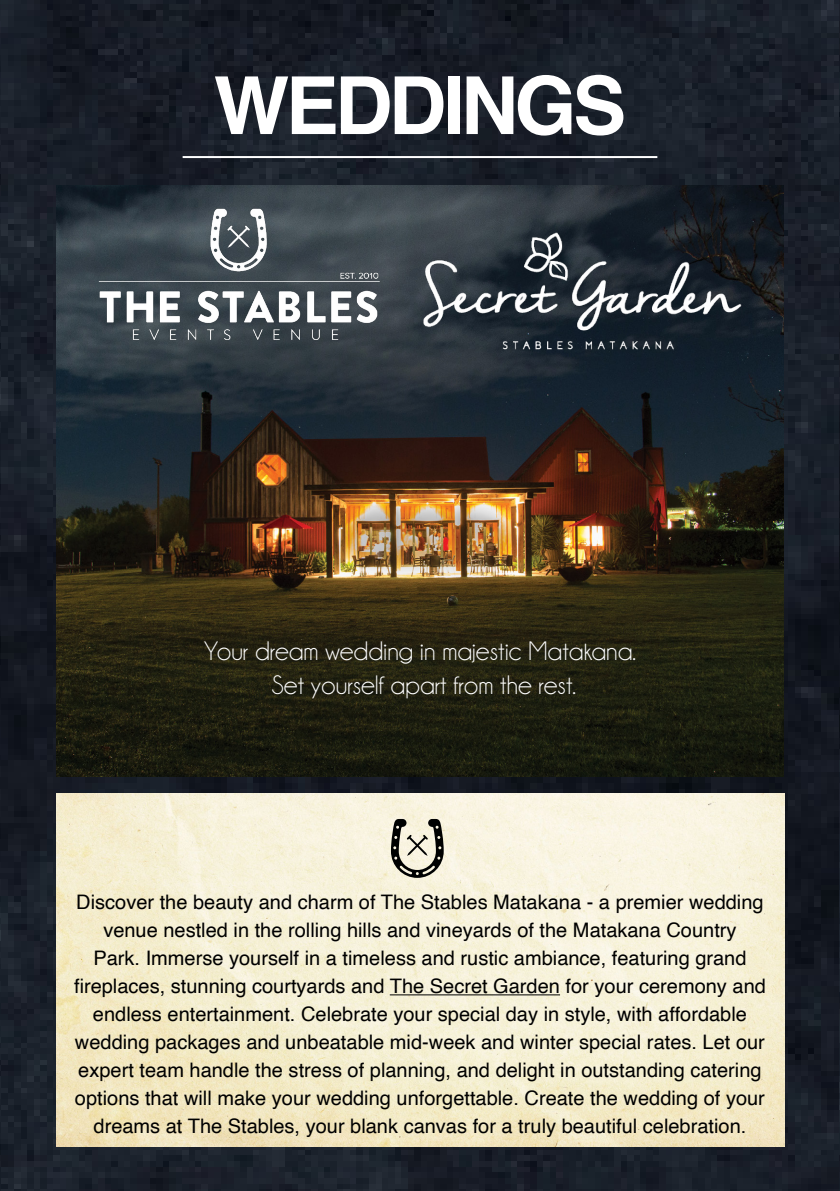
<style>
.page{position:relative;width:840px;height:1191px;background:#fff}
.page>*{position:absolute;margin:0;border:0;box-sizing:border-box;transform-origin:0 0}
.t1{font:700 80px "Helvetica";letter-spacing:-.05em;color:#fff}
.t2{font:27px/33.6px "Champagne&Limousines";color:#fff;text-align:center}
.t3{font:20px/28px "Helvetica";color:#000;text-align:center}
</style>
<div class="page">
<img style="left:0;top:0;width:840px;height:1191px">
<img style="left:56px;top:186px;width:727px;height:590px">
<hr style="left:182px;top:156px;width:475px;height:2px;background:#fff">
<img style="left:56px;top:793px;width:727px;height:353px">
<svg style="left:391px;top:819px;width:52px;height:59px;background:#a09d90"></svg>
<hr style="left:389px;top:994px;width:170px;height:1px;background:#000">
<img style="left:96px;top:206px;width:284px;height:142px">
<img style="left:420px;top:230px;width:324px;height:121px">
<h1 class="t1" style="left:214px;top:41px;width:414px">WEDDINGS</h1>
<h2 class="t2" style="left:204px;top:635px;width:433px">Your dream wedding in majestic Matakana.<br>Set yourself apart from the rest.</h2>
<p class="t3" style="left:74px;top:889px;width:693px">Discover the beauty and charm of The Stables Matakana - a premier wedding venue nestled in the rolling hills and vineyards of the Matakana Country<br>Park. Immerse yourself in a timeless and rustic ambiance, featuring grand fireplaces, stunning courtyards and The Secret Garden for your ceremony and endless entertainment. Celebrate your special day in style, with affordable wedding packages and unbeatable mid-week and winter special rates. Let our expert team handle the stress of planning, and delight in outstanding catering options that will make your wedding unforgettable. Create the wedding of your dreams at The Stables, your blank canvas for a truly beautiful celebration.</p>
</div>
